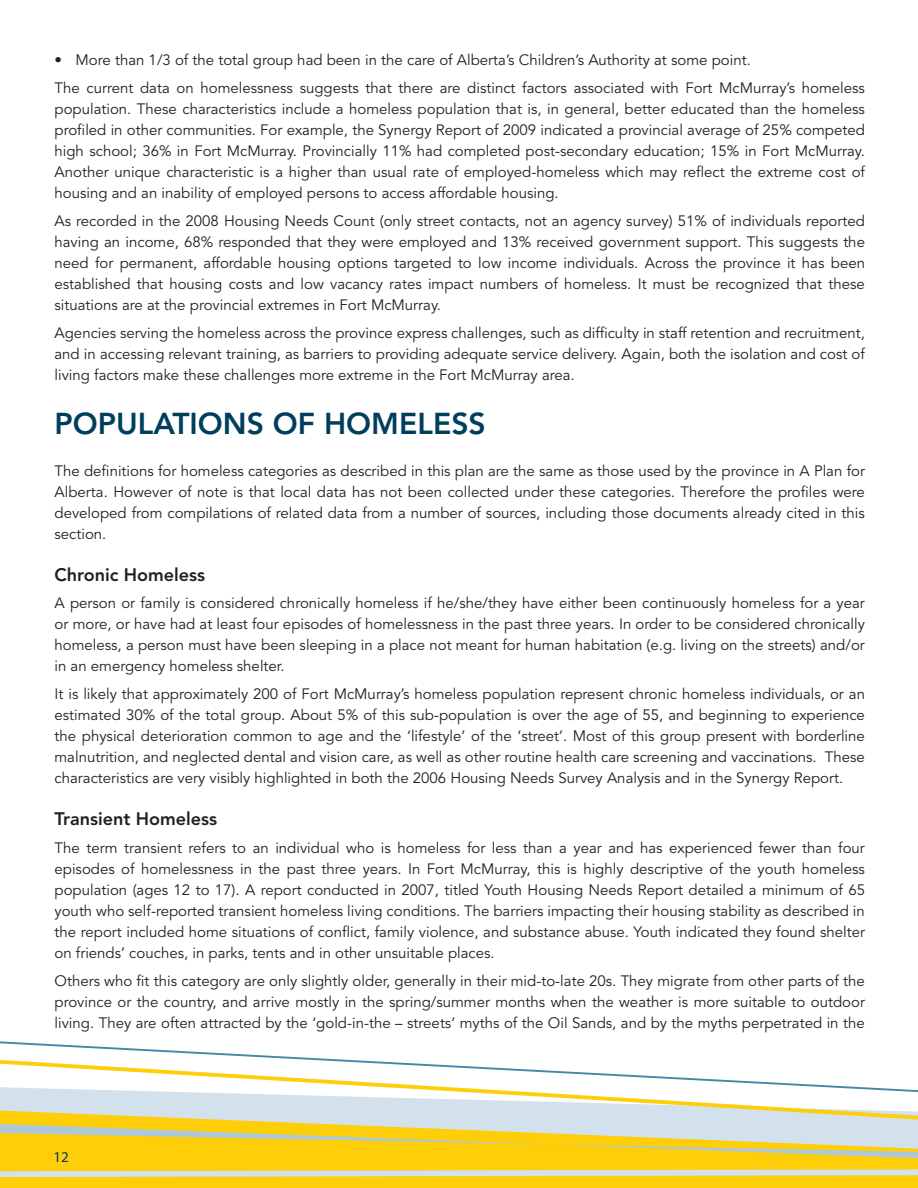
<style>
.page{position:relative;width:918px;height:1188px;background:#fff}
.page>*{position:absolute;margin:0;border:0;box-sizing:border-box;transform-origin:0 0}
.t1{font:800 30px "Avenir LT Std";color:#003e5e}
.t2{font:800 18px "Avenir LT Std";color:#231f20}
.t3{font:15px/21px "Avenir LT Std";color:#231f20;text-align:justify}
.t4{font:15px "Myriad Pro";color:#003e5e}
</style>
<div class="page">
<svg style="left:0;top:1120px;width:918px;height:68px;background:#f9d020"></svg>
<svg style="left:0;top:1092px;width:918px;height:28px;fill:#d2e1eb"></svg>
<svg style="left:0;top:1041px;width:918px;height:51px"></svg>
<svg style="left:0;top:1124px;width:918px;height:34px;background:#ead155"></svg>
<svg style="left:0;top:1169px;width:918px;height:8px;background:#dedbaa"></svg>
<p class="t3" style="left:54px;top:47px;width:812px;line-height:27.8px">• More than 1/3 of the total group had been in the care of Alberta’s Children’s Authority at some point.<br>The current data on homelessness suggests that there are distinct factors associated with Fort McMurray’s homeless</p>
<p class="t3" style="left:54px;top:99px;width:812px">population. These characteristics include a homeless population that is, in general, better educated than the homeless profiled in other communities. For example, the Synergy Report of 2009 indicated a provincial average of 25% competed high school; 36% in Fort McMurray. Provincially 11% had completed post-secondary education; 15% in Fort McMurray.<br>Another unique characteristic is a higher than usual rate of employed-homeless which may reflect the extreme cost of housing and an inability of employed persons to access affordable housing.</p>
<p class="t3" style="left:54px;top:211px;width:812px">As recorded in the 2008 Housing Needs Count (only street contacts, not an agency survey) 51% of individuals reported having an income, 68% responded that they were employed and 13% received government support. This suggests the need for permanent, affordable housing options targeted to low income individuals. Across the province it has been established that housing costs and low vacancy rates impact numbers of homeless. It must be recognized that these situations are at the provincial extremes in Fort McMurray.</p>
<p class="t3" style="left:54px;top:322px;width:811px">Agencies serving the homeless across the province express challenges, such as difficulty in staff retention and recruitment, and in accessing relevant training, as barriers to providing adequate service delivery. Again, both the isolation and cost of living factors make these challenges more extreme in the Fort McMurray area.</p>
<h1 class="t1" style="left:55px;top:405px;width:119px">POPULATION</h1>
<h1 class="t1" style="left:247px;top:405px;width:124px">S OF HOME</h1>
<h1 class="t1" style="left:417px;top:405px;width:70px">LESS</h1>
<p class="t3" style="left:55px;top:460px;width:812px">The definitions for homeless categories as described in this plan are the same as those used by the province in A Plan for Alberta. However of note is that local data has not been collected under these categories. Therefore the profiles were developed from compilations of related data from a number of sources, including those documents already cited in this section.</p>
<p class="t2" style="left:55px;top:564px;width:152px">Chronic Homeless</p>
<p class="t3" style="left:55px;top:593px;width:812px">A person or family is considered chronically homeless if he/she/they have either been continuously homeless for a year or more, or have had at least four episodes of homelessness in the past three years. In order to be considered chronically homeless, a person must have been sleeping in a place not meant for human habitation (e.g. living on the streets) and/or in an emergency homeless shelter.</p>
<p class="t3" style="left:55px;top:684px;width:812px">It is likely that approximately 200 of Fort McMurray’s homeless population represent chronic homeless individuals, or an estimated 30% of the total group. About 5% of this sub-population is over the age of 55, and beginning to experience the physical deterioration common to age and the ‘lifestyle’ of the ‘street’. Most of this group present with borderline malnutrition, and neglected dental and vision care, as well as other routine health care screening and vaccinations. These characteristics are very visibly highlighted in both the 2006 Housing Needs Survey Analysis and in the Synergy Report.</p>
<p class="t2" style="left:55px;top:808px;width:164px">Transient Homeless</p>
<p class="t3" style="left:55px;top:838px;width:812px">The term transient refers to an individual who is homeless for less than a year and has experienced fewer than four episodes of homelessness in the past three years. In Fort McMurray, this is highly descriptive of the youth homeless population (ages 12 to 17). A report conducted in 2007, titled Youth Housing Needs Report detailed a minimum of 65 youth who self-reported transient homeless living conditions. The barriers impacting their housing stability as described in the report included home situations of conflict, family violence, and substance abuse. Youth indicated they found shelter on friends’ couches, in parks, tents and in other unsuitable places.</p>
<p class="t3" style="left:55px;top:970px;width:812px">Others who fit this category are only slightly older, generally in their mid-to-late 20s. They migrate from other parts of the province or the country, and arrive mostly in the spring/summer months when the weather is more suitable to outdoor living. They are often attracted by the ‘gold-in-the – streets’ myths of the Oil Sands, and by the myths perpetrated in the</p>
<p class="t4" style="left:53px;top:1148px;width:17px">12</p>
</div>
